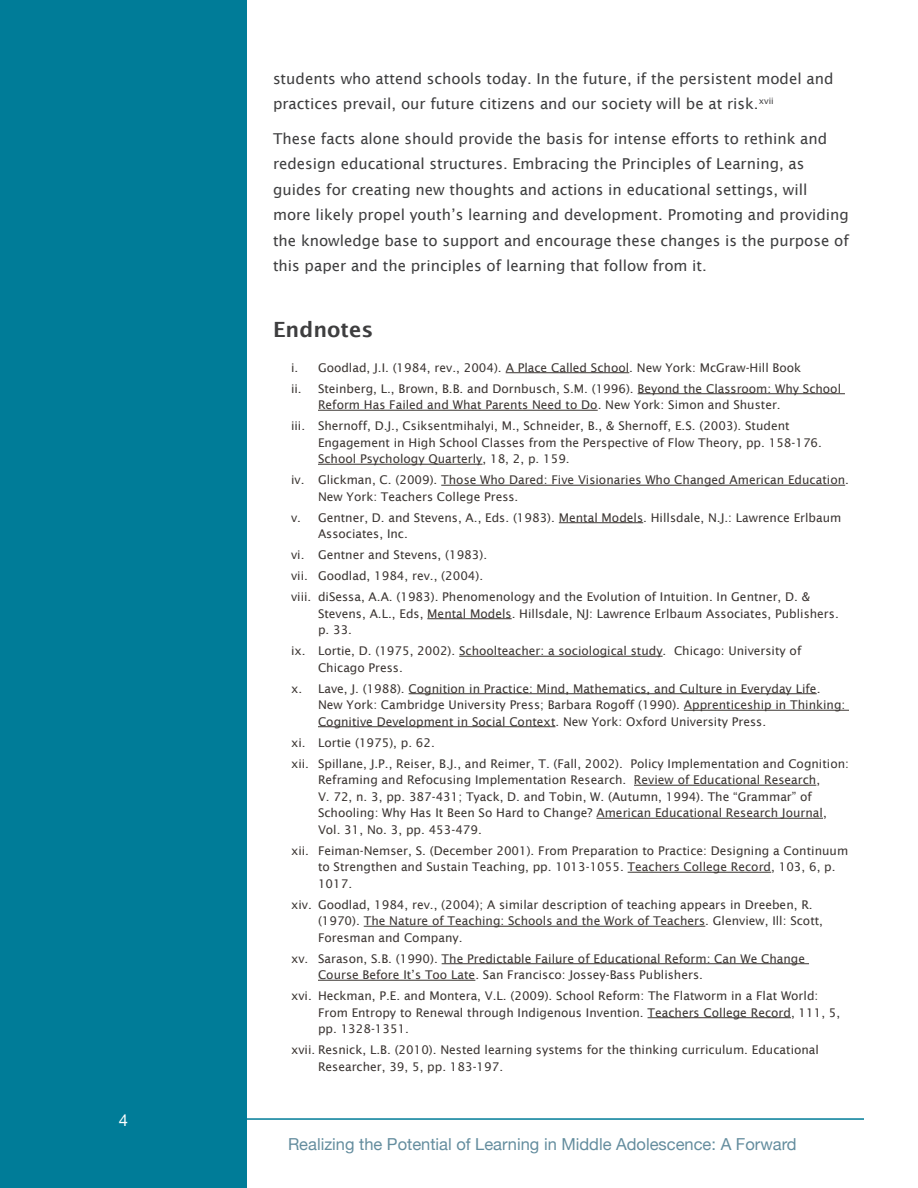
<style>
.page{position:relative;width:918px;height:1188px;background:#fff}
.page>*{position:absolute;margin:0;border:0;box-sizing:border-box;transform-origin:0 0}
.t1{font:600 21px "Lucida Sans";color:#3e3e3f}
.t2{font:16.5px "Helvetica Neue";color:#648d9e}
.t3{font:16.5px "Helvetica Neue";color:#fff}
.t4{font:15px/25.5px "Lucida Sans";color:#3e3e3f}
.Indent{font:12px/16.5px "Lucida Sans";color:#3b3532}
</style>
<div class="page">
<div style="left:0;top:0;width:247px;height:1188px;background:#007c98"></div>
<hr style="left:247px;top:1118px;width:617px;height:2px;background:#007c98">
<hr style="left:506px;top:372px;width:123px;height:1px;background:#3b3532">
<hr style="left:638px;top:393px;width:207px;height:1px;background:#3b3532">
<hr style="left:318px;top:410px;width:280px;height:1px;background:#3b3532">
<hr style="left:318px;top:464px;width:165px;height:1px;background:#3b3532">
<hr style="left:441px;top:485px;width:404px;height:1px;background:#3b3532">
<hr style="left:559px;top:522px;width:84px;height:1px;background:#3b3532">
<hr style="left:427px;top:618px;width:85px;height:1px;background:#3b3532">
<hr style="left:459px;top:656px;width:204px;height:1px;background:#3b3532">
<hr style="left:409px;top:693px;width:408px;height:1px;background:#3b3532">
<hr style="left:684px;top:710px;width:165px;height:1px;background:#3b3532">
<hr style="left:318px;top:726px;width:238px;height:1px;background:#3b3532">
<hr style="left:634px;top:785px;width:182px;height:1px;background:#3b3532">
<hr style="left:597px;top:818px;width:226px;height:1px;background:#3b3532">
<hr style="left:628px;top:872px;width:143px;height:1px;background:#3b3532">
<hr style="left:364px;top:926px;width:341px;height:1px;background:#3b3532">
<hr style="left:442px;top:963px;width:367px;height:1px;background:#3b3532">
<hr style="left:318px;top:980px;width:157px;height:1px;background:#3b3532">
<hr style="left:648px;top:1017px;width:143px;height:1px;background:#3b3532">
<h2 class="t3" style="left:119px;top:1106px;width:11px">4</h2>
<p class="t4" style="left:273px;top:65px;width:562px">students who attend schools today. In the future, if the persistent model and practices prevail, our future citizens and our society will be at risk.<sup>xvii</sup></p>
<p class="t4" style="left:273px;top:125px;width:578px">These facts alone should provide the basis for intense efforts to rethink and redesign educational structures. Embracing the Principles of Learning, as guides for creating new thoughts and actions in educational settings, will<br>more likely propel youth’s learning and development. Promoting and providing the knowledge base to support and encourage these changes is the purpose of this paper and the principles of learning that follow from it.</p>
<p class="t1" style="left:273px;top:318px;width:102px">Endnotes</p>
<p class="Indent" style="left:291px;top:359px;width:512px">i. Goodlad, J.I. (1984, rev., 2004). A Place Called School. New York: McGraw-Hill Book</p>
<p class="Indent" style="left:318px;top:380px;width:525px;text-indent:-27px">ii. Steinberg, L., Brown, B.B. and Dornbusch, S.M. (1996). Beyond the Classroom: Why School<br>Reform Has Failed and What Parents Need to Do. New York: Simon and Shuster.</p>
<p class="Indent" style="left:318px;top:418px;width:505px;text-indent:-27px">iii. Shernoff, D.J., Csiksentmihalyi, M., Schneider, B., &amp; Shernoff, E.S. (2003). Student<br>Engagement in High School Classes from the Perspective of Flow Theory, pp. 158-176.<br>School Psychology Quarterly, 18, 2, p. 159.</p>
<p class="Indent" style="left:318px;top:472px;width:532px;text-indent:-27px">iv. Glickman, C. (2009). Those Who Dared: Five Visionaries Who Changed American Education.<br>New York: Teachers College Press.</p>
<p class="Indent" style="left:318px;top:509px;width:525px;text-indent:-27px">v. Gentner, D. and Stevens, A., Eds. (1983). Mental Models. Hillsdale, N.J.: Lawrence Erlbaum<br>Associates, Inc.</p>
<p class="Indent" style="left:291px;top:547px;width:198px">vi. Gentner and Stevens, (1983).</p>
<p class="Indent" style="left:291px;top:568px;width:194px">vii. Goodlad, 1984, rev., (2004).</p>
<p class="Indent" style="left:318px;top:589px;width:522px;text-indent:-27px">viii. diSessa, A.A. (1983). Phenomenology and the Evolution of Intuition. In Gentner, D. &amp;<br>Stevens, A.L., Eds, Mental Models. Hillsdale, NJ: Lawrence Erlbaum Associates, Publishers. p. 33.</p>
<p class="Indent" style="left:318px;top:643px;width:485px;text-indent:-27px">ix. Lortie, D. (1975, 2002). Schoolteacher: a sociological study. Chicago: University of<br>Chicago Press.</p>
<p class="Indent" style="left:318px;top:680px;width:529px;text-indent:-27px">x. Lave, J. (1988). Cognition in Practice: Mind, Mathematics, and Culture in Everyday Life.<br>New York: Cambridge University Press; Barbara Rogoff (1990). Apprenticeship in Thinking:<br>Cognitive Development in Social Context. New York: Oxford University Press.</p>
<p class="Indent" style="left:291px;top:734px;width:145px">xi. Lortie (1975), p. 62.</p>
<p class="Indent" style="left:318px;top:755px;width:532px;text-indent:-27px">xii. Spillane, J.P., Reiser, B.J., and Reimer, T. (Fall, 2002). Policy Implementation and Cognition:<br>Reframing and Refocusing Implementation Research. Review of Educational Research,<br>V. 72, n. 3, pp. 387-431; Tyack, D. and Tobin, W. (Autumn, 1994). The “Grammar” of Schooling: Why Has It Been So Hard to Change? American Educational Research Journal, Vol. 31, No. 3, pp. 453-479.</p>
<p class="Indent" style="left:318px;top:842px;width:532px;text-indent:-27px">xii. Feiman-Nemser, S. (December 2001). From Preparation to Practice: Designing a Continuum to Strengthen and Sustain Teaching, pp. 1013-1055. Teachers College Record, 103, 6, p.<br>1017.</p>
<p class="Indent" style="left:318px;top:896px;width:507px;text-indent:-27px">xiv. Goodlad, 1984, rev., (2004); A similar description of teaching appears in Dreeben, R. (1970). The Nature of Teaching: Schools and the Work of Teachers. Glenview, Ill: Scott,<br>Foresman and Company.</p>
<p class="Indent" style="left:318px;top:950px;width:489px;text-indent:-27px">xv. Sarason, S.B. (1990). The Predictable Failure of Educational Reform: Can We Change<br>Course Before It’s Too Late. San Francisco: Jossey-Bass Publishers.</p>
<p class="Indent" style="left:318px;top:988px;width:524px;text-indent:-27px">xvi. Heckman, P.E. and Montera, V.L. (2009). School Reform: The Flatworm in a Flat World:<br>From Entropy to Renewal through Indigenous Invention. Teachers College Record, 111, 5, pp. 1328-1351.</p>
<p class="Indent" style="left:318px;top:1042px;width:503px;text-indent:-27px">xvii. Resnick, L.B. (2010). Nested learning systems for the thinking curriculum. Educational<br>Researcher, 39, 5, pp. 183-197.</p>
<h2 class="t2" style="left:288px;top:1130px;width:510px">Realizing the Potential of Learning in Middle Adolescence: A Forward</h2>
</div>
